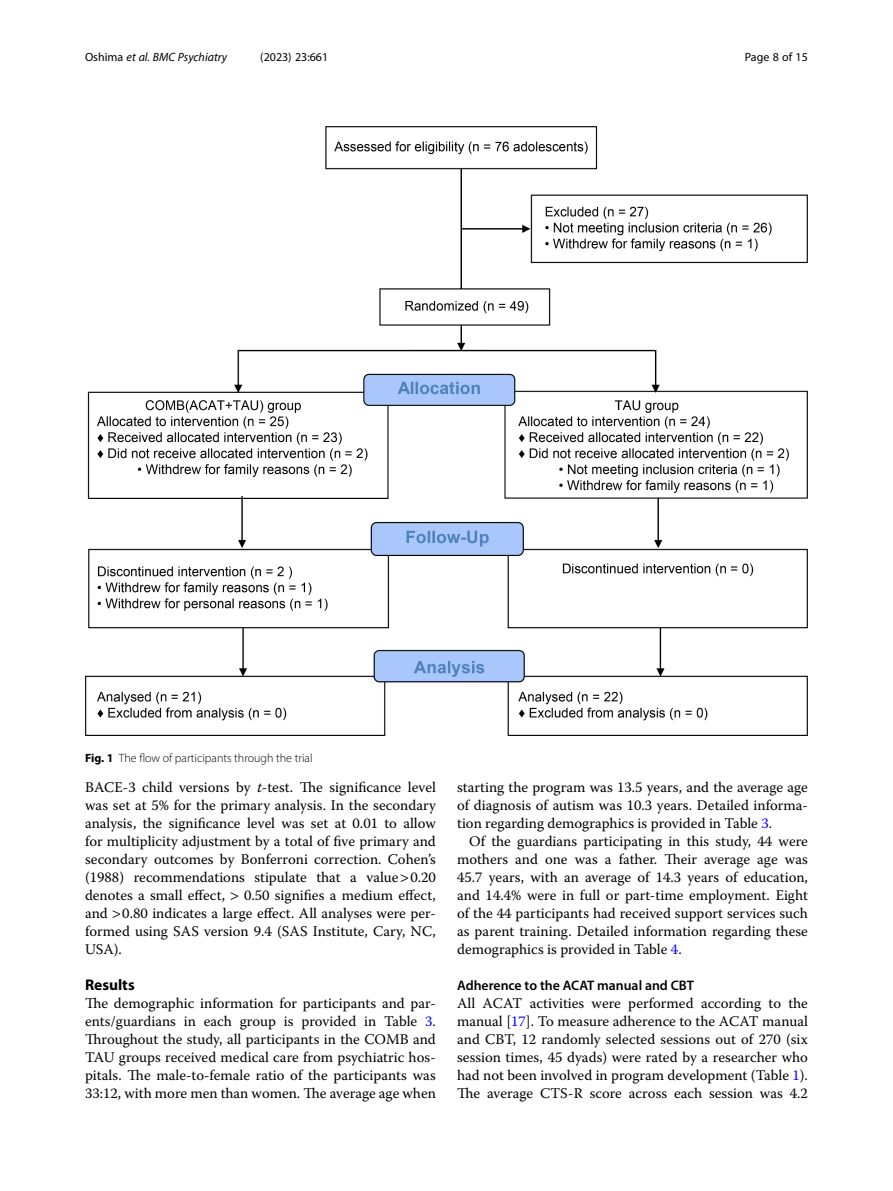
<style>
.page{position:relative;width:893px;height:1191px;background:#fff}
.page>*{position:absolute;margin:0;border:0;box-sizing:border-box;transform-origin:0 0}
.Head_1{font:700 15.45px "Myriad Pro";color:#000}
.Body_Text{font:14.7px/18px "Warnock Pro";color:#000;text-align:justify}
.Body_Text_Indent{font:14.7px/18px "Warnock Pro";color:#000;text-align:justify}
.Head_2{font:600 13.8px "Myriad Pro";color:#000}
.Figure_Caption{font:300 12px "Myriad Pro";color:#000}
.t1{font:italic 12px "Myriad Pro";color:#000}
.t2{font:12px "Myriad Pro";color:#000}
.s1{font-style:normal}
.s2{font-weight:700}
.s3{font-style:italic}
.s4{color:#00f}
</style>
<div class="page">
<img style="left:85px;top:126px;width:723px;height:609px">
<p class="t1" style="left:85px;top:50px;width:144px"><span class="s1">Oshima</span> et al. BMC Psychiatry</p>
<p class="t2" style="left:260px;top:50px;width:70px">(2023) 23:661</p>
<p class="t2" style="left:745px;top:50px;width:65px">Page 8 of 15</p>
<p class="Figure_Caption" style="left:85px;top:751px;width:229px"><span class="s2">Fig. 1</span> The flow of participants through the trial</p>
<p class="Body_Text" style="left:85px;top:778px;width:352px">BACE-3 child versions by <span class="s3">t</span>-test. The significance level was set at 5% for the primary analysis. In the secondary analysis, the significance level was set at 0.01 to allow for multiplicity adjustment by a total of five primary and secondary outcomes by Bonferroni correction. Cohen’s (1988) recommendations stipulate that a value 0.20 denotes a small effect,</p>
<p class="Body_Text" style="left:85px;top:886px;width:352px;text-indent:159px">0.50 signifies a medium effect, and 0.80 indicates a large effect. All analyses were per&shy;formed using SAS version 9.4 (SAS Institute, Cary, NC, USA).</p>
<p class="Head_1" style="left:85px;top:975px;width:51px">Results</p>
<p class="Body_Text" style="left:85px;top:994px;width:352px">The demographic information for participants and par&shy;ents/guardians in each group is provided in Table <span class="s4">3</span>.<br>Throughout the study, all participants in the COMB and TAU groups received medical care from psychiatric hos&shy;pitals. The male-to-female ratio of the participants was 33:12, with more men than women. The average age when</p>
<p class="Body_Text" style="left:457px;top:778px;width:352px">starting the program was 13.5 years, and the average age of diagnosis of autism was 10.3 years. Detailed informa&shy;tion regarding demographics is provided in Table <span class="s4">3</span>.</p>
<p class="Body_Text_Indent" style="left:457px;top:832px;width:352px;text-indent:12px">Of the guardians participating in this study, 44 were mothers and one was a father. Their average age was 45.7 years, with an average of 14.3 years of education, and 14.4% were in full or part-time employment. Eight of the 44 participants had received support services such as parent training. Detailed information regarding these demographics is provided in Table <span class="s4">4</span>.</p>
<p class="Head_2" style="left:457px;top:977px;width:238px">Adherence to the ACAT manual and CBT</p>
<p class="Body_Text" style="left:457px;top:994px;width:352px">All ACAT activities were performed according to the manual [<span class="s4">17</span>]. To measure adherence to the ACAT manual and CBT, 12 randomly selected sessions out of 270 (six session times, 45 dyads) were rated by a researcher who had not been involved in program development (Table <span class="s4">1</span>).<br>The average CTS-R score across each session was 4.2</p>
</div>
